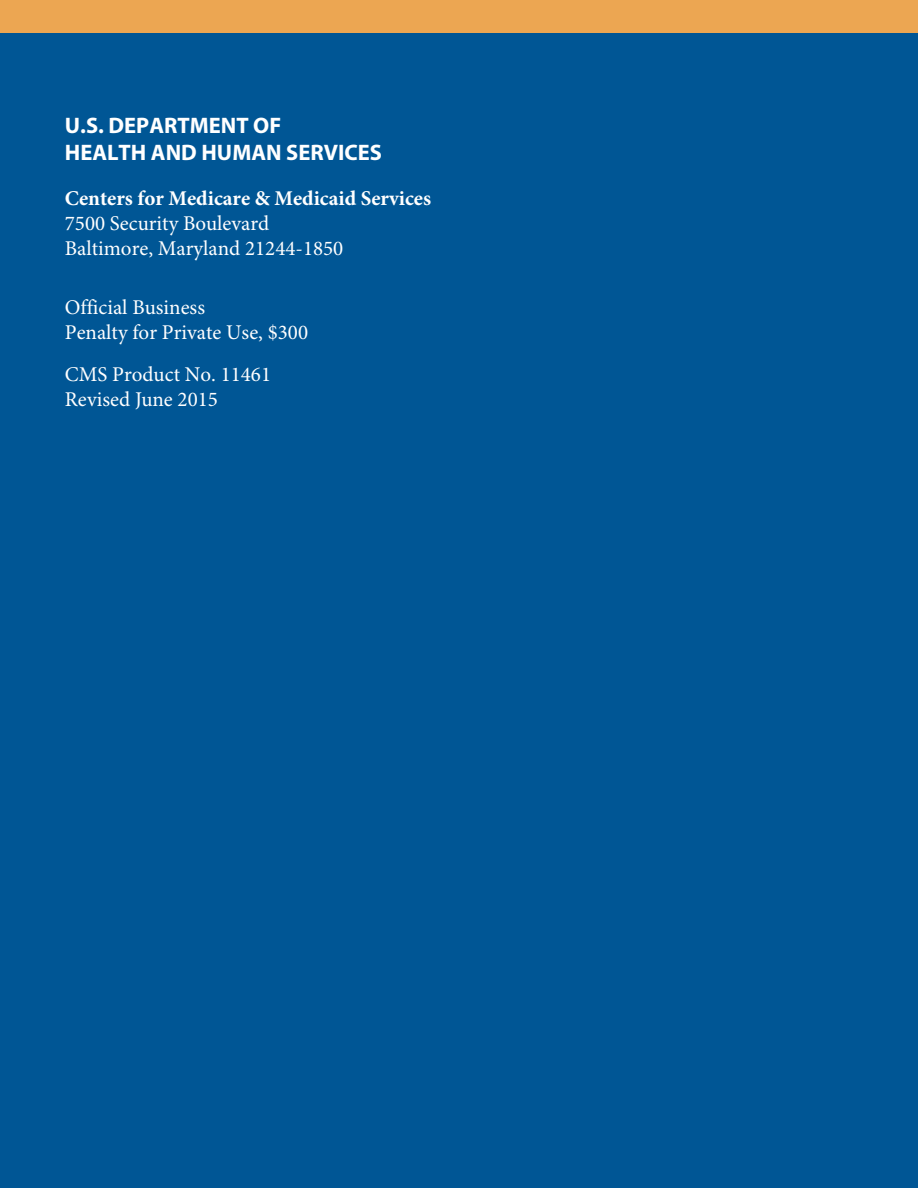
<style>
.page{position:relative;width:918px;height:1188px;background:#005695}
.page>*{position:absolute;margin:0;border:0;box-sizing:border-box;transform-origin:0 0}
.t1{font:700 22.5px "Myriad Pro";color:#fff}
.t2{font:21px "Minion Pro";color:#fff}
.t3{font:700 21px "Minion Pro";color:#fff}
</style>
<div class="page">
<div style="left:0;top:0;width:918px;height:32px;background:#eca652"></div>
<p class="t1" style="left:65px;top:113px;width:218px">U.S. DEPARTMENT OF</p>
<p class="t1" style="left:65px;top:140px;width:319px">HEALTH AND HUMAN SERVICES</p>
<p class="t3" style="left:65px;top:186px;width:368px">Centers for Medicare &amp; Medicaid Services</p>
<p class="t2" style="left:65px;top:211px;width:206px">7500 Security Boulevard</p>
<p class="t2" style="left:65px;top:236px;width:280px">Baltimore, Maryland 21244-1850</p>
<p class="t2" style="left:65px;top:295px;width:142px">Official Business</p>
<p class="t2" style="left:65px;top:320px;width:245px">Penalty for Private Use, $300</p>
<p class="t2" style="left:65px;top:362px;width:208px">CMS Product No. 11461</p>
<p class="t2" style="left:65px;top:387px;width:155px">Revised June 2015</p>
</div>
